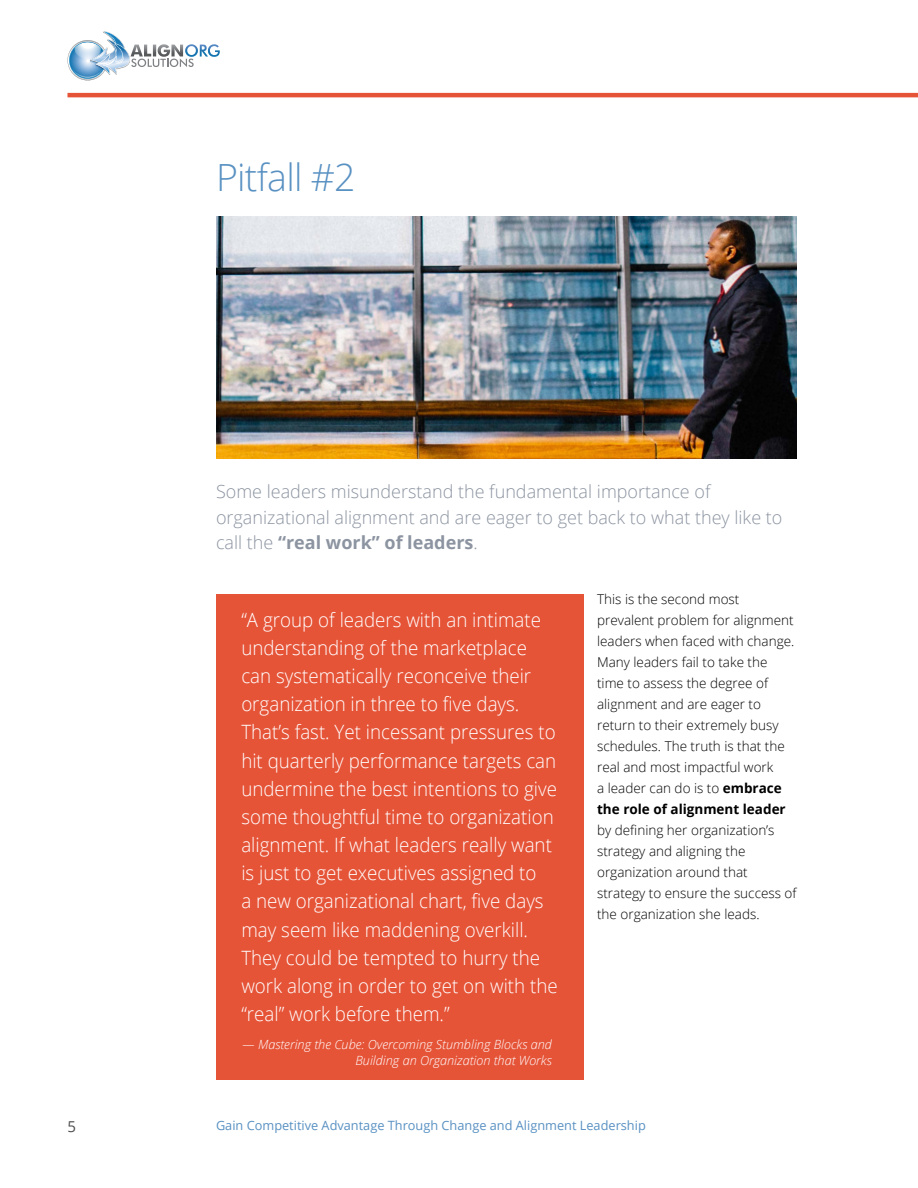
<style>
.page{position:relative;width:918px;height:1188px;background:#fff}
.page>*{position:absolute;margin:0;border:0;box-sizing:border-box;transform-origin:0 0}
.t1{font:300 37.5px "Open Sans";letter-spacing:-.02em;color:#5991c2}
.t2{font:300 19.65px/28.2px "Open Sans";color:#fff;scale:.95 1}
.t3{font:300 18px/25.5px "Open Sans";color:#8c94a1}
.t4{font:15px "Open Sans";color:#4d4d4f}
.t5{font:300 13.5px/21px "Open Sans";color:#000}
.t6{font:italic 300 12.75px/15.5px "Open Sans";color:#fff;text-align:right}
.t7{font:12.75px "Open Sans";color:#5991c2}
.s1{font-weight:700}
</style>
<div class="page">
<svg style="left:68px;top:31px;width:152px;height:49px"></svg>
<hr style="left:68px;top:93px;width:850px;height:4px;background:#e65438">
<div style="left:216px;top:594px;width:368px;height:486px;background:#e65438"></div>
<img style="left:216px;top:216px;width:580px;height:243px">
<h1 class="t1" style="left:216px;top:151px;width:141px">Pitfall #2</h1>
<p class="t3" style="left:216px;top:478px;width:568px">Some leaders misunderstand the fundamental importance of organizational alignment and are eager to get back to what they like to call the <span class="s1">“real work” of leaders</span>.</p>
<p class="t2" style="left:241px;top:605px;width:335px">“A group of leaders with an intimate understanding of the marketplace can systematically reconceive their organization in three to five days.<br>That’s fast. Yet incessant pressures to hit quarterly performance targets can undermine the best intentions to give some thoughtful time to organization alignment. If what leaders really want is just to get executives assigned to<br>a new organizational chart, five days may seem like maddening overkill.<br>They could be tempted to hurry the work along in order to get on with the “real” work before them.”</p>
<p class="t6" style="left:243px;top:1036px;width:311px">— Mastering the Cube: Overcoming Stumbling Blocks and<br>Building an Organization that Works</p>
<p class="t5" style="left:597px;top:588px;width:199px">This is the second most prevalent problem for alignment leaders when faced with change.<br>Many leaders fail to take the time to assess the degree of alignment and are eager to return to their extremely busy schedules. The truth is that the real and most impactful work<br>a leader can do is to <span class="s1">embrace the role of alignment leader</span></p>
<p class="t5" style="left:597px;top:819px;width:201px">by defining her organization’s strategy and aligning the organization around that strategy to ensure the success of the organization she leads.</p>
<p class="t4" style="left:68px;top:1116px;width:10px">5</p>
<p class="t7" style="left:216px;top:1117px;width:431px">Gain Competitive Advantage Through Change and Alignment Leadership</p>
</div>
